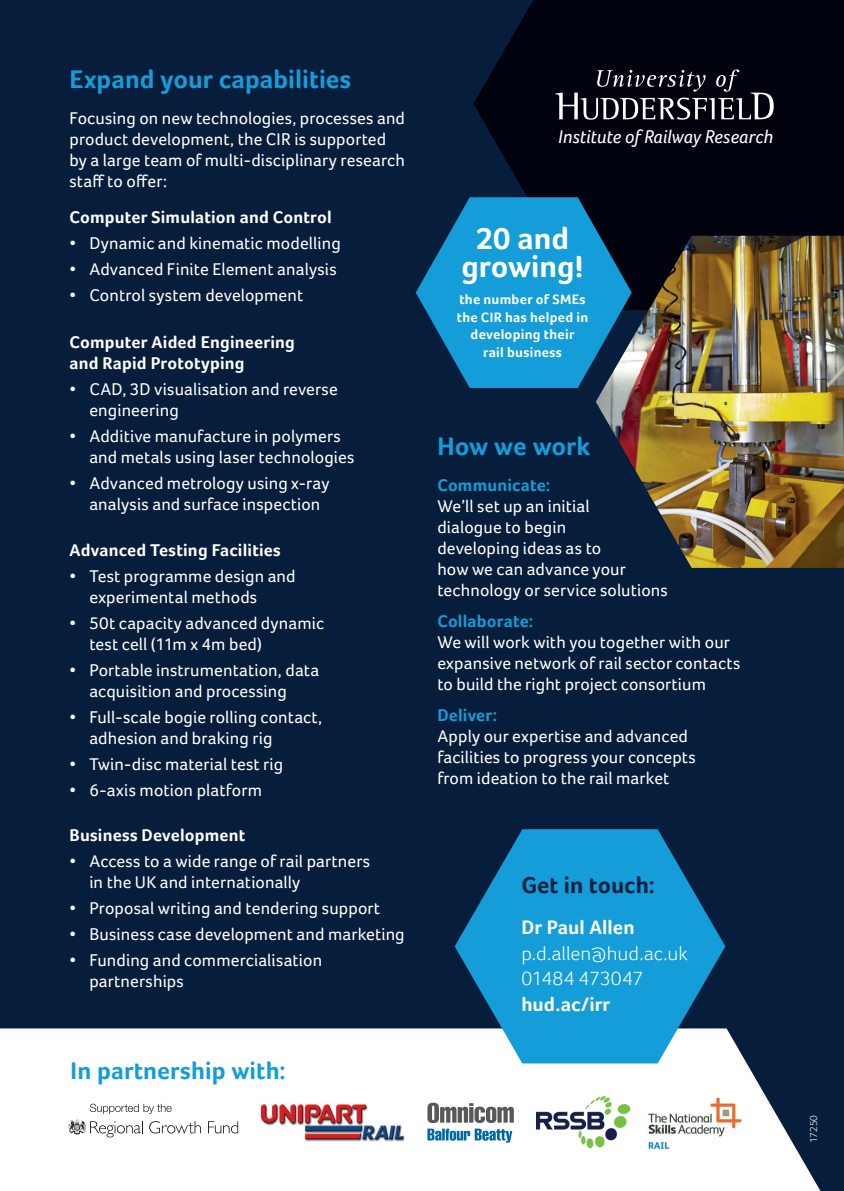
<style>
.page{position:relative;width:844px;height:1191px;background:#fff}
.page>*{position:absolute;margin:0;border:0;box-sizing:border-box;transform-origin:0 0}
.t1{font:700 31.5px/28px "Foco";color:#fff;text-align:center}
.t2{font:700 26.25px "Foco";color:#149dd9}
.t3{font:700 24.85px "Foco";letter-spacing:.005em;color:#149dd9}
.t4{font:700 23.62px "Foco";color:#051f3b}
.t5{font:300 19.95px/25.6px "Foco";color:#fff}
.t6{font:700 19.95px "Foco";letter-spacing:.005em;color:#fff}
.t7{font:italic 19.07px "Foco";color:#fff}
.t8{font:17.5px/21px "Foco";letter-spacing:.005em;color:#fff}
.t9{font:700 17.5px/21px "Foco";letter-spacing:.01em;color:#fff}
.t10{font:700 17.5px "Foco";letter-spacing:.01em;color:#149dd9}
.t11{font:700 14px/17.5px "Foco";letter-spacing:.02em;color:#fff;text-align:center}
.t12{font:300 10.5px "Foco";color:#fff}
</style>
<div class="page">
<div style="left:0;top:0;width:843px;height:1191px;background:#061e3b"></div>
<svg style="left:473px;top:0;width:370px;height:236px;background:#000510"></svg>
<svg style="left:555px;top:69px;width:218px;height:51px;background:#30323a"></svg>
<svg style="left:415px;top:197px;width:216px;height:191px;fill:#149dd9"></svg>
<img style="left:595px;top:236px;width:248px;height:332px">
<svg style="left:0;top:1028px;width:820px;height:163px;background:#ebedef"></svg>
<svg style="left:208px;top:1121px;width:30px;height:12px"></svg>
<svg style="left:68px;top:1103px;width:133px;height:34px;background:#e4e4e4"></svg>
<img style="left:254px;top:1096px;width:157px;height:50px">
<svg style="left:427px;top:1102px;width:86px;height:40px;background:#9db0bc"></svg>
<img style="left:536px;top:1096px;width:93px;height:51px">
<img style="left:646px;top:1095px;width:96px;height:54px">
<svg style="left:454px;top:829px;width:271px;height:234px;fill:#149dd9"></svg>
<h2 class="t2" style="left:69px;top:64px;width:283px">Expand your capabilities</h2>
<p class="t8" style="left:69px;top:108px;width:337px">Focusing on new technologies, processes and product development, the CIR is supported by a large team of multi-disciplinary research staff to offer:</p>
<p class="t9" style="left:69px;top:206px;width:263px">Computer Simulation and Control</p>
<p class="t8" style="left:69px;top:232px;width:273px">• Dynamic and kinematic modelling</p>
<p class="t8" style="left:69px;top:258px;width:269px">• Advanced Finite Element analysis</p>
<p class="t8" style="left:69px;top:284px;width:235px">• Control system development</p>
<p class="t9" style="left:69px;top:331px;width:227px">Computer Aided Engineering and Rapid Prototyping</p>
<p class="t8" style="left:89px;top:378px;width:250px;text-indent:-20px">• CAD, 3D visualisation and reverse engineering</p>
<p class="t8" style="left:89px;top:425px;width:266px;text-indent:-20px">• Additive manufacture in polymers and metals using laser technologies</p>
<p class="t8" style="left:89px;top:472px;width:241px;text-indent:-20px">• Advanced metrology using x-ray analysis and surface inspection</p>
<p class="t9" style="left:69px;top:539px;width:213px">Advanced Testing Facilities</p>
<p class="t8" style="left:89px;top:565px;width:208px;text-indent:-20px">• Test programme design and experimental methods</p>
<p class="t8" style="left:89px;top:612px;width:236px;text-indent:-20px">• 50t capacity advanced dynamic test cell (11m x 4m bed)</p>
<p class="t8" style="left:89px;top:659px;width:231px;text-indent:-20px">• Portable instrumentation, data acquisition and processing</p>
<p class="t8" style="left:89px;top:706px;width:234px;text-indent:-20px">• Full-scale bogie rolling contact, adhesion and braking rig</p>
<p class="t8" style="left:69px;top:753px;width:215px">• Twin-disc material test rig</p>
<p class="t8" style="left:69px;top:779px;width:194px">• 6-axis motion platform</p>
<p class="t9" style="left:69px;top:824px;width:177px">Business Development</p>
<p class="t8" style="left:89px;top:850px;width:282px;text-indent:-20px">• Access to a wide range of rail partners in the UK and internationally</p>
<p class="t8" style="left:69px;top:897px;width:312px">• Proposal writing and tendering support</p>
<p class="t8" style="left:69px;top:923px;width:336px">• Business case development and marketing</p>
<p class="t8" style="left:89px;top:949px;width:234px;text-indent:-20px">• Funding and commercialisation partnerships</p>
<h3 class="t3" style="left:71px;top:1055px;width:216px">In partnership with:</h3>
<p class="t7" style="left:558px;top:125px;width:216px">Institute of Railway Research</p>
<h1 class="t1" style="left:461px;top:224px;width:124px">20 and growing!</h1>
<p class="t11" style="left:456px;top:290px;width:133px">the number of SMEs the CIR has helped in developing their<br>rail business</p>
<h2 class="t2" style="left:437px;top:431px;width:154px">How we work</h2>
<p class="t10" style="left:437px;top:475px;width:114px">Communicate:</p>
<p class="t8" style="left:437px;top:496px;width:232px">We’ll set up an initial<br>dialogue to begin<br>developing ideas as to<br>how we can advance your technology or service solutions</p>
<p class="t10" style="left:437px;top:611px;width:97px">Collaborate:</p>
<p class="t8" style="left:437px;top:631px;width:304px">We will work with you together with our expansive network of rail sector contacts to build the right project consortium</p>
<p class="t10" style="left:437px;top:705px;width:61px">Deliver:</p>
<p class="t8" style="left:437px;top:725px;width:260px">Apply our expertise and advanced facilities to progress your concepts from ideation to the rail market</p>
<h3 class="t4" style="left:521px;top:871px;width:135px">Get in touch:</h3>
<p class="t6" style="left:521px;top:916px;width:115px">Dr Paul Allen</p>
<p class="t5" style="left:521px;top:940px;width:168px">p.d.allen@hud.ac.uk<br>01484 473047</p>
<p class="t6" style="left:521px;top:992px;width:90px">hud.ac/irr</p>
<p class="t12" style="left:807px;top:1143px;width:30px;rotate:-90deg">17250</p>
</div>
